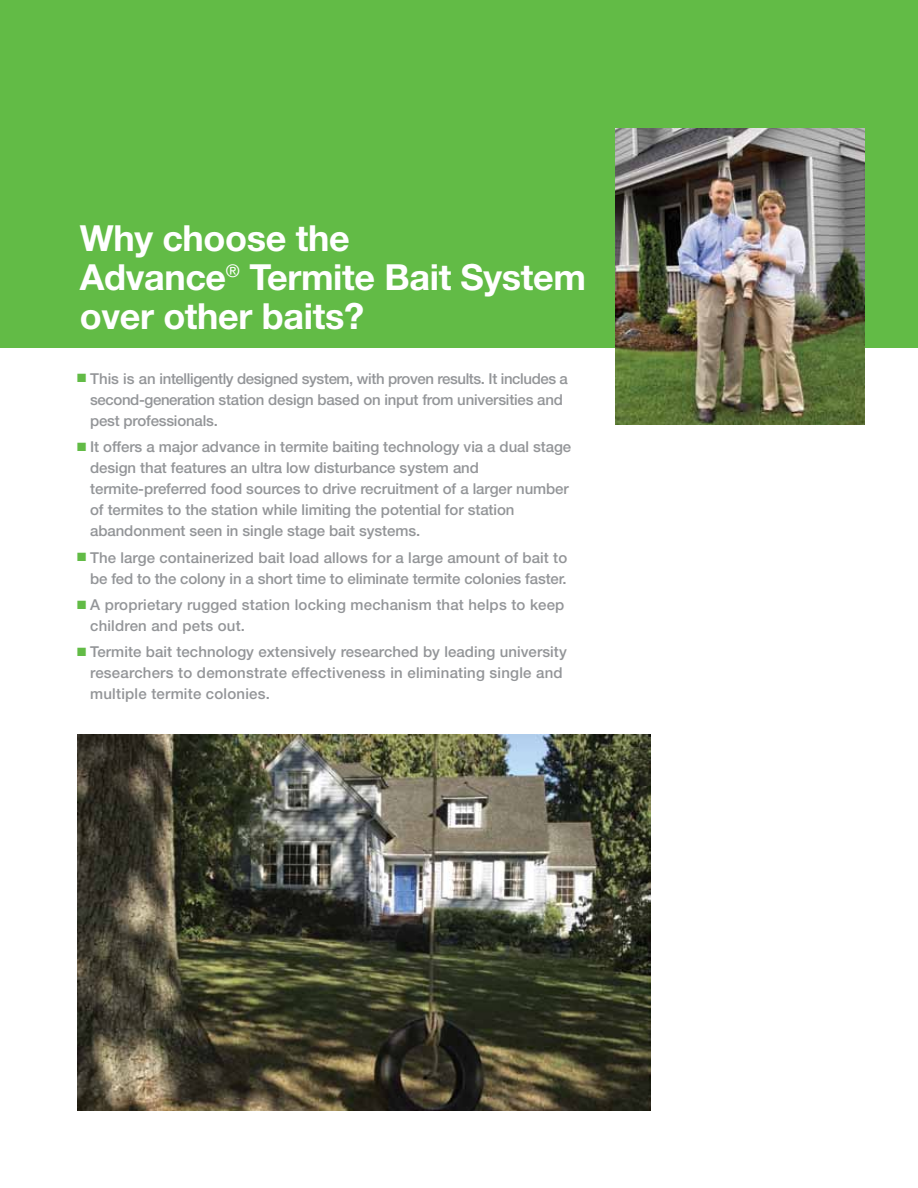
<style>
.page{position:relative;width:918px;height:1188px;background:#fff}
.page>*{position:absolute;margin:0;border:0;box-sizing:border-box;transform-origin:0 0}
.t1{font:700 36px/39px "Helvetica Neue";letter-spacing:-.01em;color:#fff}
.t2{font:500 15px/21px "Helvetica Neue";letter-spacing:-.005em;color:#939598}
.t3{font:500 15px/21px "Helvetica Neue";letter-spacing:.015em;color:#939598}
.t4{font:500 15px/21px "Helvetica Neue";letter-spacing:-.025em;color:#939598}
.s1{color:#62bb46}
</style>
<div class="page">
<div style="left:0;top:0;width:918px;height:348px;background:#62bb46"></div>
<img style="left:77px;top:735px;width:573px;height:376px">
<img style="left:615px;top:129px;width:250px;height:295px">
<h1 class="t1" style="left:80px;top:218px;width:508px">Why choose the<br>Advance<sup>®</sup> Termite Bait System over other baits?</h1>
<p class="t4" style="left:90px;top:368px;width:479px;text-indent:-13px"><span class="s1">■</span> This is an intelligently designed system, with proven results. It includes a second-generation station design based on input from universities and pest professionals.</p>
<p class="t2" style="left:90px;top:436px;width:483px;text-indent:-13px"><span class="s1">■</span> It offers a major advance in termite baiting technology via a dual stage design that features an ultra low disturbance system and termite-preferred food sources to drive recruitment of a larger number of termites to the station while limiting the potential for station abandonment seen in single stage bait systems.</p>
<p class="t2" style="left:77px;top:547px;width:492px;text-align:right"><span class="s1">■</span> The large containerized bait load allows for a large amount of bait to be fed to the colony in a short time to eliminate termite colonies faster.</p>
<p class="t3" style="left:90px;top:594px;width:476px;text-indent:-13px"><span class="s1">■</span> A proprietary rugged station locking mechanism that helps to keep children and pets out.</p>
<p class="t3" style="left:90px;top:642px;width:478px;text-indent:-13px"><span class="s1">■</span> Termite bait technology extensively researched by leading university researchers to demonstrate effectiveness in eliminating single and multiple termite colonies.</p>
</div>
